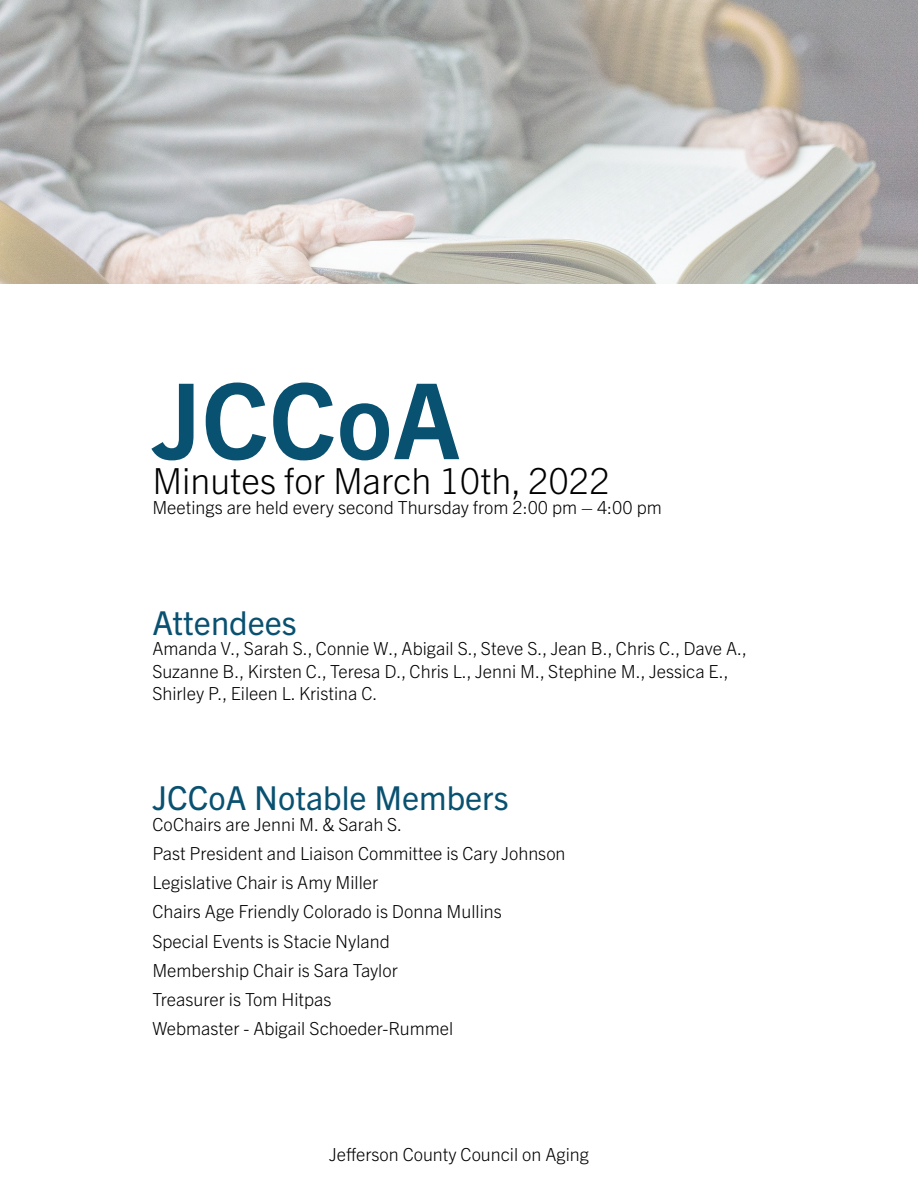
<style>
.page{position:relative;width:918px;height:1188px;background:#fff}
.page>*{position:absolute;margin:0;border:0;box-sizing:border-box;transform-origin:0 0}
.t1{font:700 105px "Trade Gothic Next LT Pro";color:#095170}
.Subheader{font:300 36px "Trade Gothic Next LT Pro";color:#000}
.t2{font:33px "Trade Gothic Next LT Pro";color:#095170}
.Copy{font:300 18px/22.5px "Trade Gothic Next LT Pro";color:#000}
</style>
<div class="page">
<img style="left:0;top:0;width:918px;height:284px">
<p class="t1" style="left:152px;top:348px;width:310px">JCCoA</p>
<p class="Subheader" style="left:152px;top:455px;width:459px">Minutes for March 10th, 2022</p>
<p class="Copy" style="left:152px;top:495px;width:511px">Meetings are held every second Thursday from 2:00 pm – 4:00 pm</p>
<p class="t2" style="left:152px;top:600px;width:146px">Attendees</p>
<p class="Copy" style="left:152px;top:636px;width:596px">Amanda V., Sarah S., Connie W., Abigail S., Steve S., Jean B., Chris C., Dave A.,<br>Suzanne B., Kirsten C., Teresa D., Chris L., Jenni M., Stephine M., Jessica E.,<br>Shirley P., Eileen L. Kristina C.</p>
<p class="t2" style="left:152px;top:775px;width:358px">JCCoA Notable Members</p>
<p class="Copy" style="left:152px;top:812px;width:251px">CoChairs are Jenni M. &amp; Sarah S.</p>
<p class="Copy" style="left:152px;top:841px;width:415px">Past President and Liaison Committee is Cary Johnson</p>
<p class="Copy" style="left:152px;top:870px;width:228px">Legislative Chair is Amy Miller</p>
<p class="Copy" style="left:152px;top:899px;width:351px">Chairs Age Friendly Colorado is Donna Mullins</p>
<p class="Copy" style="left:152px;top:929px;width:239px">Special Events is Stacie Nyland</p>
<p class="Copy" style="left:152px;top:958px;width:247px">Membership Chair is Sara Taylor</p>
<p class="Copy" style="left:152px;top:987px;width:181px">Treasurer is Tom Hitpas</p>
<p class="Copy" style="left:152px;top:1016px;width:302px">Webmaster - Abigail Schoeder-Rummel</p>
<p class="Copy" style="left:329px;top:1142px;width:261px">Jefferson County Council on Aging</p>
</div>
